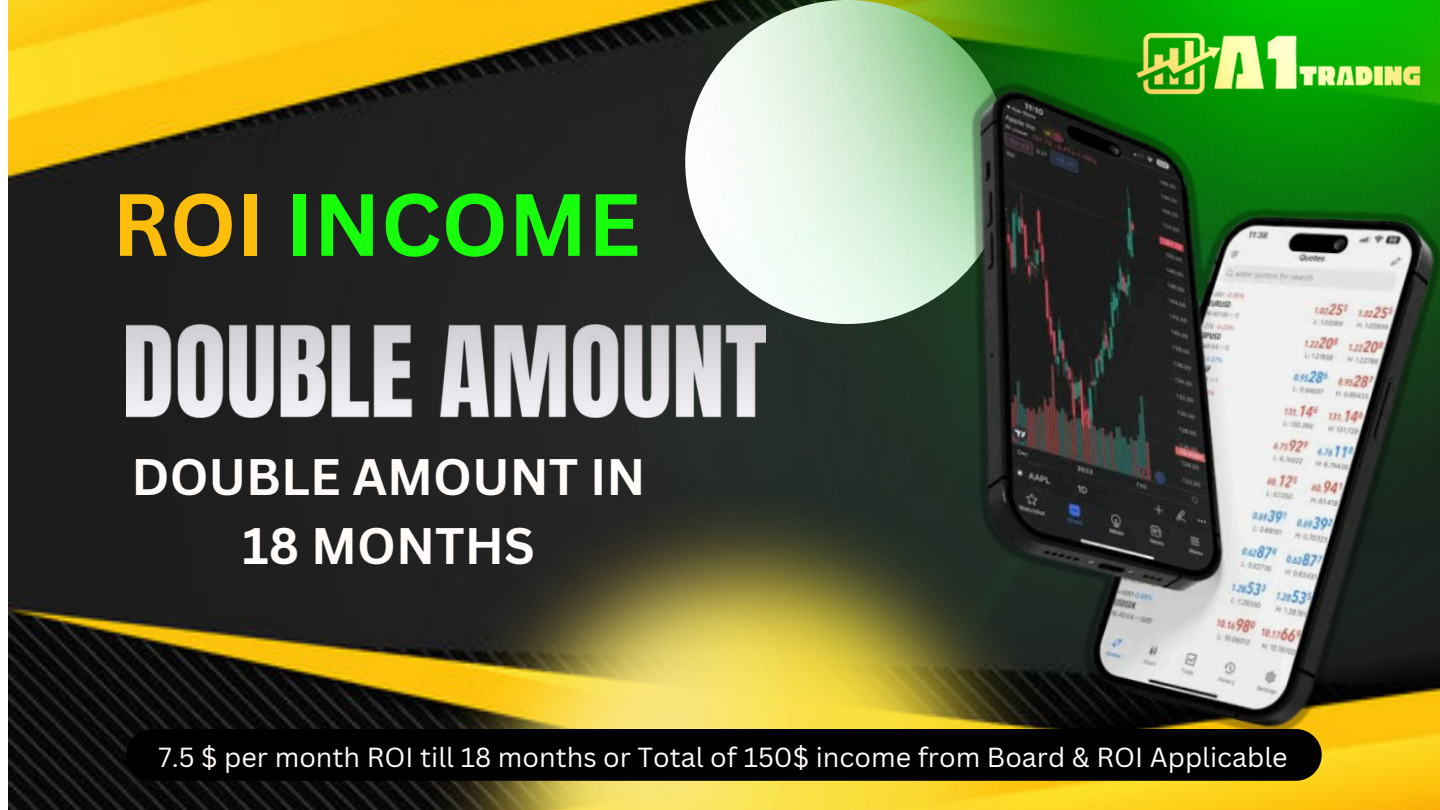
<style>
.page{position:relative;width:1440px;height:810px;background:#fff}
.page>*{position:absolute;margin:0;border:0;box-sizing:border-box;transform-origin:0 0}
.t1{font:700 86.25px "Canva Sans";color:#18ff0c}
.t2{font:700 49.95px/68.7px "Canva Sans";color:#fffcfa;text-align:center}
.t3{font:26.85px "Canva Sans";color:#fffcfa}
.s1{color:#fdbe0b}
</style>
<div class="page">
<img style="left:9px;top:0;width:1431px;height:810px">
<img style="left:432px;top:496px;width:627px;height:314px">
<img style="left:635px;top:0;width:432px;height:67px">
<img style="left:558px;top:67px;width:335px;height:648px">
<img style="left:893px;top:67px;width:547px;height:684px">
<img style="left:126px;top:324px;width:639px;height:93px">
<img style="left:1067px;top:0;width:373px;height:97px">
<div style="left:126px;top:729px;width:1196px;height:52px;background:#000;border-radius:26px"></div>
<p class="t1" style="left:112px;top:164px;width:530px"><span class="s1">ROI</span> INCOME</p>
<p class="t2" style="left:132px;top:441px;width:516px">DOUBLE AMOUNT IN<br>18 MONTHS</p>
<p class="t3" style="left:159px;top:738px;width:1131px">7.5 $ per month ROI till 18 months or Total of 150$ income from Board &amp; ROI Applicable</p>
</div>
